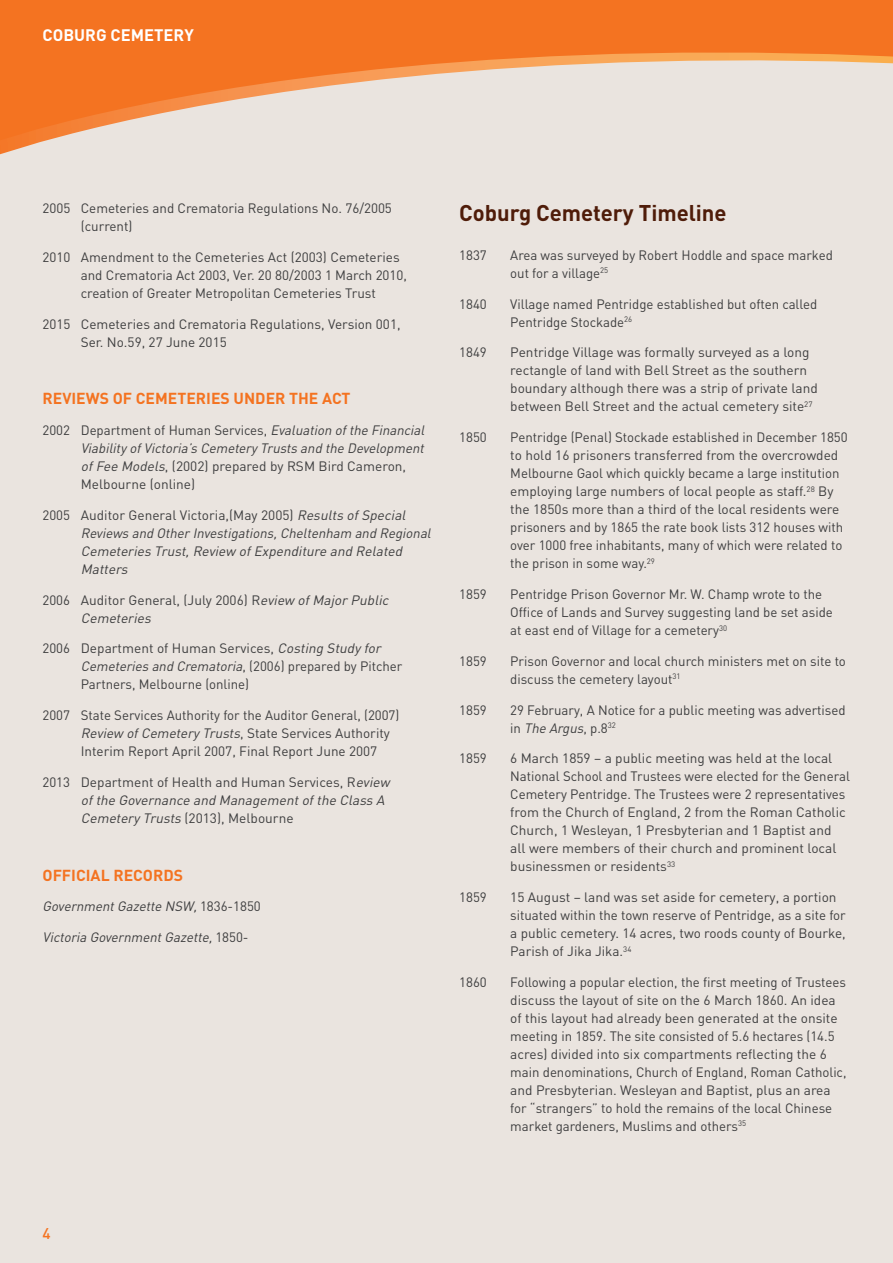
<style>
.page{position:relative;width:893px;height:1263px;background:#eae4df}
.page>*{position:absolute;margin:0;border:0;box-sizing:border-box;transform-origin:0 0}
.t1{font:700 22.5px "DIN";color:#4f1c09}
.t2{font:700 16.5px "DIN";color:#fff}
.t3{font:700 15.75px "DIN";color:#f47321}
.t4{font:500 15.3px "DIN";color:#f47321}
.t5{font:13.5px/18px "DIN";color:#3e3e3f}
.t6{font:italic 13.5px/18px "DIN";color:#3e3e3f}
.s1{font-style:normal}
.s2{font-style:italic}
</style>
<div class="page">
<p class="t2" style="left:43px;top:25px;width:153px">COBURG CEMETERY</p>
<p class="t5" style="left:81px;top:199px;width:313px;text-indent:-38px">2005 Cemeteries and Crematoria Regulations No. 76/2005 (current)</p>
<p class="t5" style="left:81px;top:248px;width:328px;text-indent:-38px">2010 Amendment to the Cemeteries Act (2003) Cemeteries and Crematoria Act 2003, Ver. 20 80/2003 1 March 2010, creation of Greater Metropolitan Cemeteries Trust</p>
<p class="t5" style="left:81px;top:314px;width:321px;text-indent:-38px">2015 Cemeteries and Crematoria Regulations, Version 001,<br>Ser. No.59, 27 June 2015</p>
<p class="t3" style="left:43px;top:388px;width:309px">REVIEWS OF CEMETERIES UNDER THE ACT</p>
<p class="t6" style="left:81px;top:421px;width:348px;text-indent:-38px"><span class="s1">2002 Department of Human Services,</span> Evaluation ofthe Financial ViabilityofVictoria’s CemeteryTrusts and the Development ofFee Models<span class="s1">, (2002) prepared by RSM Bird Cameron, Melbourne (online)</span></p>
<p class="t6" style="left:81px;top:506px;width:355px;text-indent:-38px"><span class="s1">2005 Auditor General Victoria,(May 2005)</span> Results ofSpecial Reviews and OtherInvestigations,Cheltenham and Regional Cemeteries Trust,Review ofExpenditure and Related Matters</p>
<p class="t5" style="left:81px;top:590px;width:312px;text-indent:-38px">2006 Auditor General, (July 2006) R<span class="s2">eview ofMajorPublic<br>Cemeteries</span></p>
<p class="t5" style="left:81px;top:639px;width:323px;text-indent:-38px">2006 Department of Human Services, <span class="s2">Costing Study for<br>Cemeteries and Crematoria</span>, ( 2 0 0 6 ) p re p a re d by P i t c h e r<br>Partners, Melbourne (online)</p>
<p class="t5" style="left:81px;top:706px;width:320px;text-indent:-38px">2007 State Services Authority for the Auditor General, (2007)<br><span class="s2">Review ofCemetery Trusts</span>, State Services Authority<br>Interim Report April 2007, Final Report June 2007</p>
<p class="t6" style="left:81px;top:773px;width:313px;text-indent:-38px"><span class="s1">2013 Department of Health and Human Services, R</span>eview ofthe Governance and Managementofthe Class A<br>Cemetery Trusts <span class="s1">(2013), Melbourne</span></p>
<p class="t3" style="left:43px;top:865px;width:142px">OFFICIAL RECORDS</p>
<p class="t6" style="left:43px;top:897px;width:220px">GovernmentGazette NSW,<span class="s1">1 8 3 6 - 1 8 5 0</span></p>
<p class="t6" style="left:43px;top:928px;width:208px">Victoria GovernmentGazette,<span class="s1">1 8 5 0 -</span></p>
<p class="t1" style="left:459px;top:198px;width:269px">Coburg Cemetery Timeline</p>
<p class="t5" style="left:459px;top:246px;width:29px">1837</p>
<p class="t5" style="left:510px;top:246px;width:324px">Area was surveyed by Robert Hoddle and space marked out for a village<sup>25</sup></p>
<p class="t5" style="left:459px;top:295px;width:29px">1840</p>
<p class="t5" style="left:510px;top:295px;width:308px">Village named Pentridge established but often called<br>Pentridge Stockade<sup>26</sup></p>
<p class="t5" style="left:459px;top:343px;width:29px">1849</p>
<p class="t5" style="left:510px;top:343px;width:309px">Pentridge Village was formally surveyed as a long rectangle of land with Bell Street as the southern boundary although there was a strip of private land between Bell Street and the actual cemetery site<sup>27</sup></p>
<p class="t5" style="left:459px;top:428px;width:29px">1850</p>
<p class="t5" style="left:510px;top:428px;width:339px">Pentridge (Penal) Stockade established in December 1850 to hold 16 prisoners transferred from the overcrowded Melbourne Gaol which quickly became a large institution employing large numbers of local people as staff.<sup>28</sup> By the 1850s more than a third of the local residents were prisoners and by 1865 the rate book lists 312 houses with over 1000 free inhabitants, many of which were related to the prison in some way.<sup>29</sup></p>
<p class="t5" style="left:459px;top:585px;width:29px">1859</p>
<p class="t5" style="left:510px;top:585px;width:324px">Pentridge Prison Governor Mr. W. Champ wrote to the<br>Office of Lands and Survey suggesting land be set aside at east end of Village for a cemetery<sup>30</sup></p>
<p class="t5" style="left:459px;top:652px;width:29px">1859</p>
<p class="t5" style="left:510px;top:652px;width:337px">Prison Governor and local church ministers met on site to discuss the cemetery layout<sup>31</sup></p>
<p class="t5" style="left:459px;top:700px;width:29px">1859</p>
<p class="t5" style="left:510px;top:700px;width:337px">29 February, A Notice for a public meeting was advertised i n <span class="s2">The Argus</span>, p . 8 <sup>3</sup> <sup>2</sup></p>
<p class="t5" style="left:459px;top:749px;width:29px">1859</p>
<p class="t5" style="left:510px;top:749px;width:341px">6 March 1859 – a public meeting was held at the local National School and Trustees were elected for the General Cemetery Pentridge. The Trustees were 2 representatives from the Church of England, 2 from the Roman Catholic Church, 1 Wesleyan, 1 Presbyterian and 1 Baptist and all were members of their church and prominent local businessmen or residents<sup>33</sup></p>
<p class="t5" style="left:459px;top:888px;width:29px">1859</p>
<p class="t5" style="left:510px;top:888px;width:337px">15 August – land was set aside for cemetery, a portion situated within the town reserve of Pentridge, as a site for a public cemetery. 14 acres, two roods county of Bourke, Parish of Jika Jika.<sup>34</sup></p>
<p class="t5" style="left:459px;top:973px;width:29px">1860</p>
<p class="t5" style="left:510px;top:973px;width:338px">Following a popular election, the first meeting of Trustees discuss the layout of site on the 6 March 1860. An idea of this layout had already been generated at the onsite meeting in 1859. The site consisted of 5.6 hectares (14.5 acres) divided into six compartments reflecting the 6 main denominations, Church of England, Roman Catholic, and Presbyterian. Wesleyan and Baptist, plus an area for “strangers” to hold the remains of the local Chinese market gardeners, Muslims and others<sup>35</sup></p>
<p class="t4" style="left:43px;top:1224px;width:10px">4</p>
</div>
